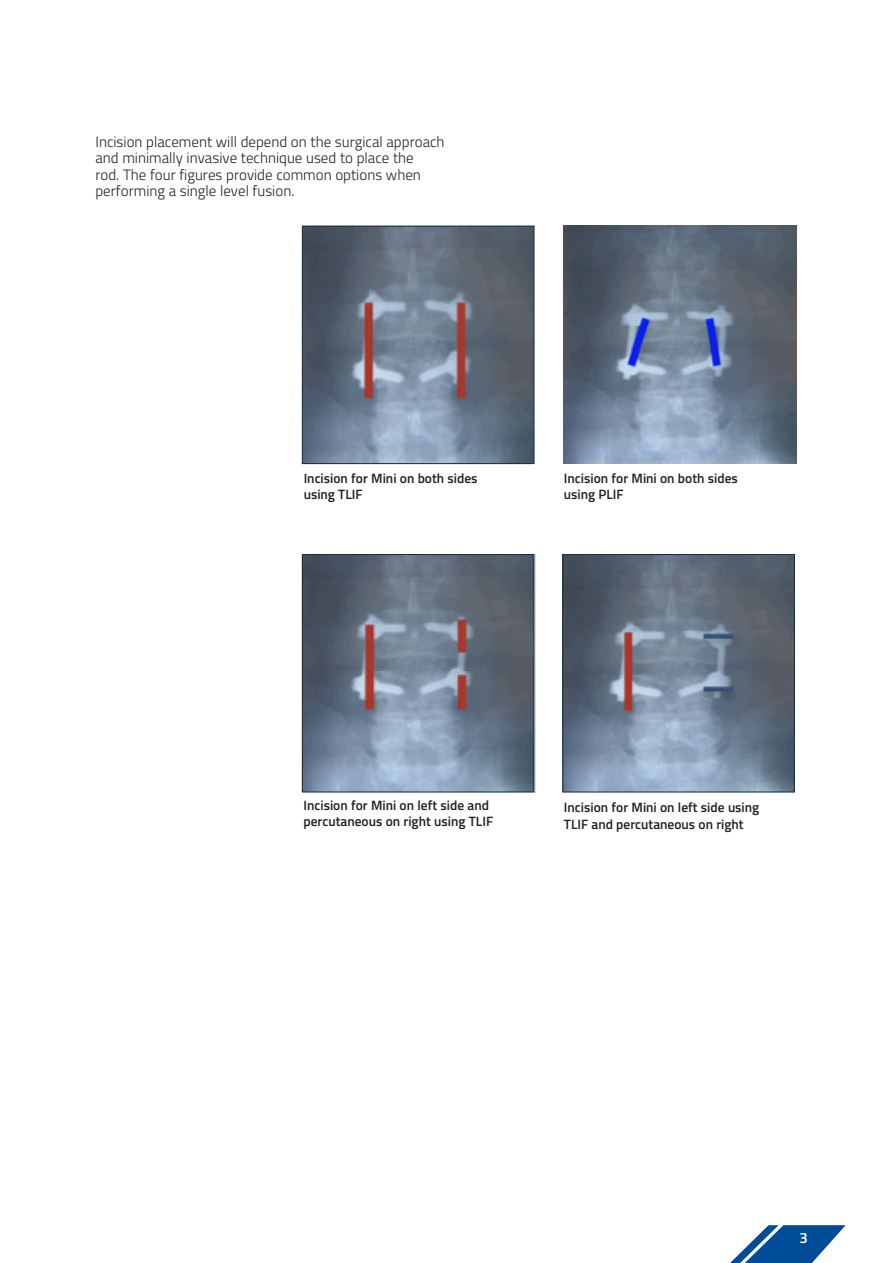
<style>
.page{position:relative;width:893px;height:1263px;background:#fff}
.page>*{position:absolute;margin:0;border:0;box-sizing:border-box;transform-origin:0 0}
.t1{font:300 15px/16.5px "Titillium";color:#231f20}
.t2{font:600 15px "Titillium";color:#fff}
.t3{font:600 13.5px/16.2px "Titillium";color:#231f20}
</style>
<div class="page">
<svg style="left:730px;top:1225px;width:116px;height:38px"></svg>
<svg style="left:302px;top:226px;width:232px;height:238px"></svg>
<svg style="left:564px;top:226px;width:232px;height:238px"></svg>
<svg style="left:303px;top:554px;width:233px;height:238px"></svg>
<svg style="left:562px;top:554px;width:233px;height:238px"></svg>
<p class="t1" style="left:95px;top:132px;width:351px">Incision placement will depend on the surgical approach and minimally invasive technique used to place the<br>rod. The four figures provide common options when performing a single level fusion.</p>
<p class="t3" style="left:304px;top:469px;width:175px">Incision for Mini on both sides using TLIF</p>
<p class="t3" style="left:564px;top:469px;width:175px">Incision for Mini on both sides using PLIF</p>
<p class="t3" style="left:303px;top:797px;width:191px">Incision for Mini on left side and percutaneous on right using TLIF</p>
<p class="t3" style="left:564px;top:799px;width:197px">Incision for Mini on left side using<br>TLIF and percutaneous on right</p>
<p class="t2" style="left:799px;top:1226px;width:10px">3</p>
</div>
